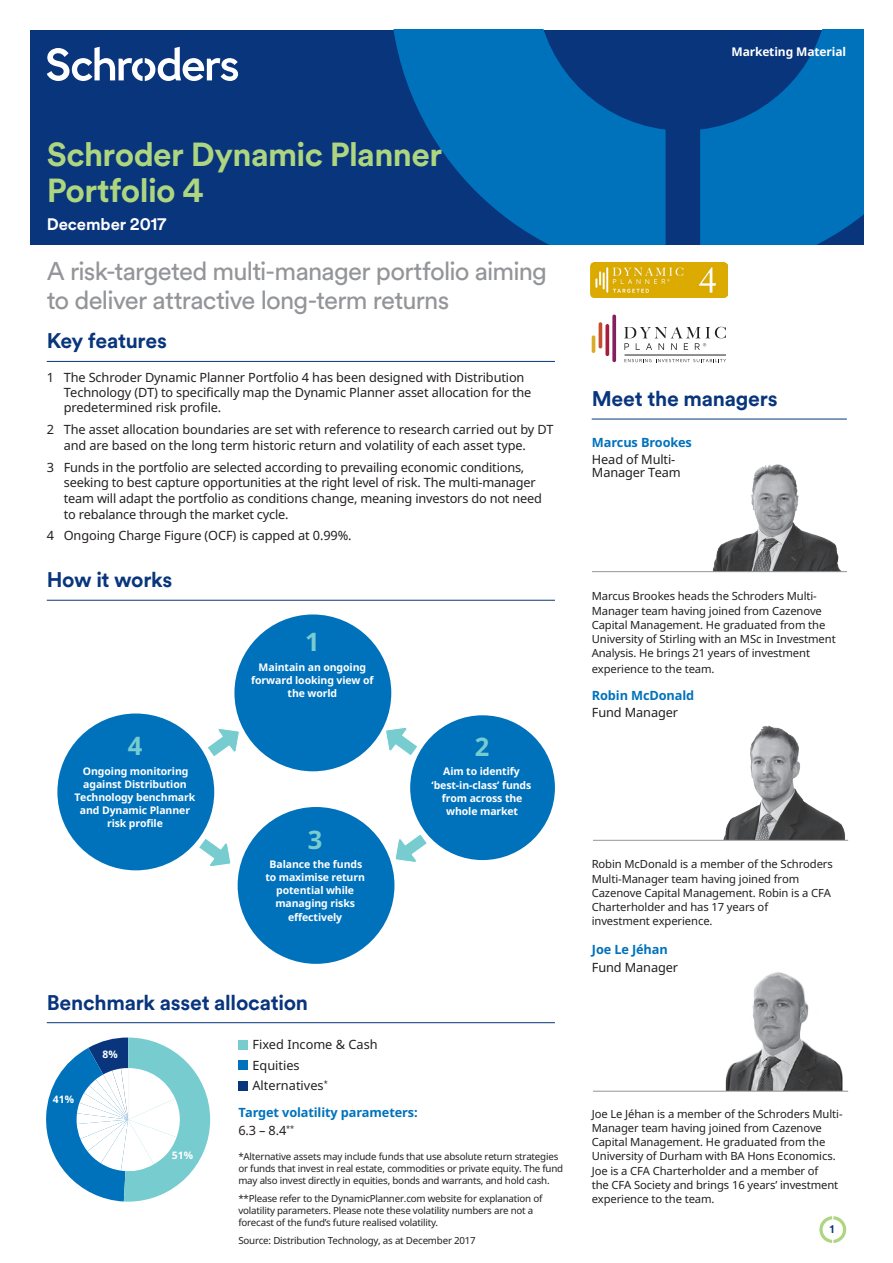
<style>
.page{position:relative;width:893px;height:1263px;background:#fff}
.page>*{position:absolute;margin:0;border:0;box-sizing:border-box;transform-origin:0 0}
._22_24_Heading_White{font:700 33px/36px "Schroders Circular";letter-spacing:-.02em;color:#aed57f}
._17_19_Subheading_Pr{font:25.5px/28.5px "Schroders Circular";letter-spacing:-.03em;color:#939598}
._7_5_9_Body_Text_Bla{font:700 25.5px "Noto Sans";color:#77ccd0}
._14_16_Title_Underli{font:700 21px "Schroders Circular";letter-spacing:-.01em;color:#08357c}
._22_24_Heading_White-2{font:700 16.5px "Schroders Circular";letter-spacing:-.005em;color:#fff}
._8_5_10_Body_Text_Bl{font:12.75px/15.8px "Noto Sans";letter-spacing:-.01em;color:#231f20}
._8_5_10_Sub_Head_Bod{font:700 12.75px "Noto Sans";letter-spacing:-.01em;color:#0072bc}
._8_5_10_Sub_Head_Bod-2{font:12.75px "Noto Sans";color:#231f20}
._7_5_9_Body_Text_Bla-2{font:700 12px "Noto Sans UI";letter-spacing:-.01em;color:#fff}
._7_5_9_5_Body_Text_B{font:11.25px/14.2px "Noto Sans";letter-spacing:-.01em;color:#231f20}
._8_5_10_5_Body_Text{font:700 10.95px "Schroders Circular";color:#08357c}
._7_5_9_Body_Text_Bla-3{font:700 10.5px/13.2px "Noto Sans";letter-spacing:-.01em;color:#fff;text-align:center}
.t1{font:700 10.35px "Noto Sans";color:#fff}
._6_5_8_Footnote{font:9.75px/12px "Noto Sans";letter-spacing:-.02em;color:#231f20}
</style>
<div class="page">
<hr style="left:592px;top:419px;width:255px;height:1px;background:#08357c">
<div style="left:30px;top:30px;width:833px;height:214px;background:#08357c"></div>
<svg style="left:393px;top:30px;width:470px;height:214px;fill:#0072bc"></svg>
<svg style="left:47px;top:47px;width:191px;height:34px"></svg>
<svg style="left:819px;top:1216px;width:27px;height:27px"></svg>
<img style="left:723px;top:725px;width:122px;height:114px">
<img style="left:712px;top:464px;width:129px;height:107px">
<hr style="left:592px;top:571px;width:255px;height:1px;background:#939598">
<hr style="left:593px;top:840px;width:255px;height:1px;background:#939598">
<img style="left:591px;top:263px;width:137px;height:35px">
<hr style="left:47px;top:1022px;width:508px;height:1px;background:#08357c">
<img style="left:725px;top:972px;width:118px;height:118px">
<hr style="left:593px;top:1091px;width:255px;height:1px;background:#939598">
<svg style="left:624px;top:359px;width:102px;height:3px"></svg>
<svg style="left:624px;top:327px;width:102px;height:23px"></svg>
<hr style="left:592px;top:335px;width:3px;height:18px;background:#d9ab26;border-radius:2px">
<svg style="left:605px;top:324px;width:4px;height:32px"></svg>
<svg style="left:612px;top:315px;width:4px;height:47px"></svg>
<hr style="left:599px;top:322px;width:3px;height:26px;background:#c44f2d;border-radius:2px">
<hr style="left:624px;top:355px;width:102px;height:1px;background:#231f20">
<svg style="left:46px;top:1037px;width:164px;height:164px"></svg>
<div style="left:238px;top:1040px;width:10px;height:9px;background:#77ccd0"></div>
<div style="left:238px;top:1060px;width:10px;height:10px;background:#0072bc"></div>
<div style="left:238px;top:1081px;width:10px;height:10px;background:#08357c"></div>
<hr style="left:47px;top:361px;width:508px;height:1px;background:#08357c">
<hr style="left:47px;top:600px;width:508px;height:1px;background:#08357c">
<svg style="left:206px;top:729px;width:33px;height:29px"></svg>
<svg style="left:198px;top:837px;width:33px;height:30px"></svg>
<svg style="left:386px;top:728px;width:31px;height:27px"></svg>
<svg style="left:395px;top:834px;width:32px;height:28px"></svg>
<div style="left:234px;top:614px;width:157px;height:157px;background:#0072bc;border-radius:50%"></div>
<div style="left:238px;top:807px;width:156px;height:157px;background:#0072bc;border-radius:50%"></div>
<div style="left:57px;top:713px;width:157px;height:157px;background:#0072bc;border-radius:50%"></div>
<div style="left:410px;top:715px;width:145px;height:145px;background:#0072bc;border-radius:50%"></div>
<p class="_7_5_9_Body_Text_Bla-2" style="left:731px;top:44px;width:116px">Marketing Material</p>
<p class="_22_24_Heading_White" style="left:47px;top:135px;width:397px">Schroder Dynamic Planner<br>Portfolio 4</p>
<p class="_22_24_Heading_White-2" style="left:47px;top:212px;width:121px">December 2017</p>
<p class="_17_19_Subheading_Pr" style="left:47px;top:256px;width:502px">A risk-targeted multi-manager portfolio aiming to deliver attractive long-term returns</p>
<p class="_14_16_Title_Underli" style="left:47px;top:326px;width:122px">Key features</p>
<p class="_8_5_10_Body_Text_Bl" style="left:64px;top:370px;width:469px;line-height:15px;text-indent:-17px">1 The Schroder Dynamic Planner Portfolio 4 has been designed with Distribution<br>Technology (DT) to specifically map the Dynamic Planner asset allocation for the predetermined risk profile.</p>
<p class="_8_5_10_Body_Text_Bl" style="left:64px;top:421px;width:491px;text-indent:-17px">2 The asset allocation boundaries are set with reference to research carried out by DT and are based on the long term historic return and volatility of each asset type.</p>
<p class="_8_5_10_Body_Text_Bl" style="left:64px;top:459px;width:480px;text-indent:-17px">3 Funds in the portfolio are selected according to prevailing economic conditions, seeking to best capture opportunities at the right level of risk. The multi-manager team will adapt the portfolio as conditions change, meaning investors do not need to rebalance through the market cycle.</p>
<p class="_8_5_10_Body_Text_Bl" style="left:47px;top:527px;width:306px">4 Ongoing Charge Figure (OCF) is capped at 0.99%.</p>
<p class="_14_16_Title_Underli" style="left:47px;top:565px;width:127px">How it works</p>
<p class="_7_5_9_Body_Text_Bla" style="left:128px;top:728px;width:16px">4</p>
<p class="_7_5_9_Body_Text_Bla-3" style="left:75px;top:764px;width:122px">Ongoing monitoring against Distribution<br>Technology benchmark and Dynamic Planner risk profile</p>
<p class="_7_5_9_Body_Text_Bla" style="left:305px;top:624px;width:16px">1</p>
<p class="_7_5_9_Body_Text_Bla-3" style="left:251px;top:660px;width:124px">Maintain an ongoing forward looking view of the world</p>
<p class="_7_5_9_Body_Text_Bla" style="left:308px;top:821px;width:16px">3</p>
<p class="_7_5_9_Body_Text_Bla-3" style="left:265px;top:857px;width:101px">Balance the funds to maximise return potential while managing risks effectively</p>
<p class="_14_16_Title_Underli" style="left:47px;top:988px;width:263px">Benchmark asset allocation</p>
<p class="t1" style="left:53px;top:1092px;width:23px">41%</p>
<p class="t1" style="left:102px;top:1047px;width:17px">8%</p>
<p class="_8_5_10_Body_Text_Bl" style="left:252px;top:1036px;width:127px">Fixed Income &amp; Cash</p>
<p class="_8_5_10_Body_Text_Bl" style="left:252px;top:1057px;width:49px">Equities</p>
<p class="_8_5_10_Body_Text_Bl" style="left:252px;top:1077px;width:77px">Alternatives<sup>*</sup></p>
<p class="_7_5_9_Body_Text_Bla" style="left:475px;top:729px;width:16px">2</p>
<p class="_7_5_9_Body_Text_Bla-3" style="left:432px;top:765px;width:101px">Aim to identify ‘best-in-class’ funds from across the whole market</p>
<p class="t1" style="left:172px;top:1148px;width:23px">51%</p>
<p class="_8_5_10_Sub_Head_Bod" style="left:238px;top:1103px;width:181px">Target volatility parameters:</p>
<p class="_8_5_10_Sub_Head_Bod-2" style="left:238px;top:1121px;width:57px">6.3 – 8.4<sup>**</sup></p>
<p class="_6_5_8_Footnote" style="left:238px;top:1150px;width:326px">*Alternative assets may include funds that use absolute return strategies or funds that invest in real estate, commodities or private equity. The fund may also invest directly in equities, bonds and warrants, and hold cash.</p>
<p class="_6_5_8_Footnote" style="left:238px;top:1192px;width:306px">**Please refer to the DynamicPlanner.com website for explanation of volatility parameters. Please note these volatility numbers are not a forecast of the fund’s future realised volatility.</p>
<p class="_6_5_8_Footnote" style="left:238px;top:1234px;width:239px">Source: Distribution Technology, as at December 2017</p>
<p class="_14_16_Title_Underli" style="left:592px;top:384px;width:187px">Meet the managers</p>
<p class="_8_5_10_Sub_Head_Bod" style="left:592px;top:433px;width:101px">Marcus Brookes</p>
<p class="_8_5_10_Body_Text_Bl" style="left:592px;top:452px;width:90px;line-height:13.5px">Head of Multi-<br>Manager Team</p>
<p class="_7_5_9_5_Body_Text_B" style="left:592px;top:589px;width:246px">Marcus Brookes heads the Schroders Multi-Manager team having joined from Cazenove Capital Management. He graduated from the University of Stirling with an MSc in Investment Analysis. He brings 21 years of investment</p>
<p class="_7_5_9_5_Body_Text_B" style="left:592px;top:661px;width:124px">experience to the team.</p>
<p class="_8_5_10_Sub_Head_Bod" style="left:592px;top:686px;width:104px">Robin McDonald</p>
<p class="_8_5_10_Body_Text_Bl" style="left:592px;top:705px;width:88px">Fund Manager</p>
<p class="_7_5_9_5_Body_Text_B" style="left:592px;top:857px;width:243px">Robin McDonald is a member of the Schroders Multi-Manager team having joined from Cazenove Capital Management. Robin is a CFA Charterholder and has 17 years of<br>investment experience.</p>
<p class="_8_5_10_Sub_Head_Bod" style="left:592px;top:940px;width:77px">Joe Le Jéhan</p>
<p class="_8_5_10_Body_Text_Bl" style="left:592px;top:959px;width:88px">Fund Manager</p>
<p class="_7_5_9_5_Body_Text_B" style="left:592px;top:1106px;width:252px">Joe Le Jéhan is a member of the Schroders Multi-Manager team having joined from Cazenove Capital Management. He graduated from the University of Durham with BA Hons Economics.<br>Joe is a CFA Charterholder and a member of<br>the CFA Society and brings 16 years’ investment experience to the team.</p>
<p class="_8_5_10_5_Body_Text" style="left:830px;top:1222px;width:6px">1</p>
</div>
